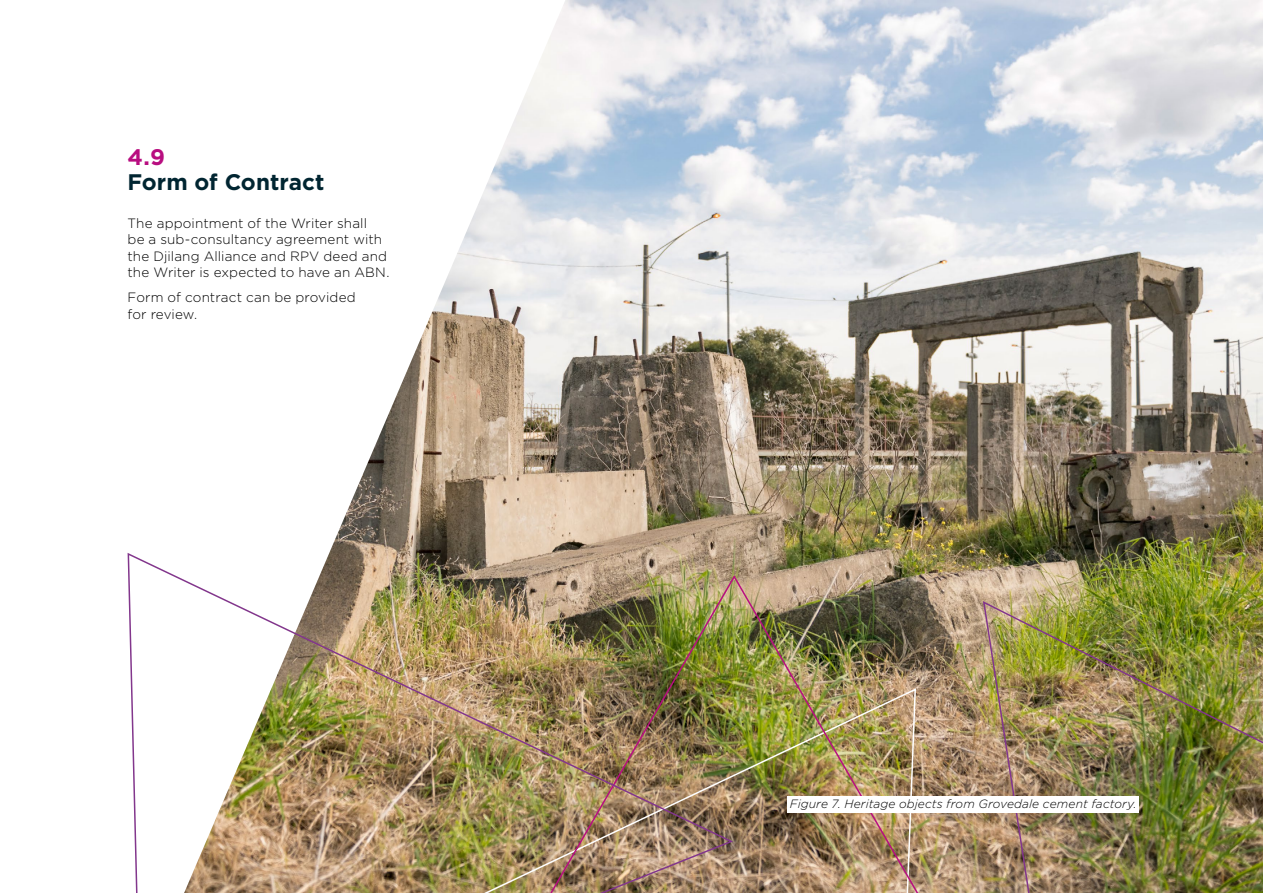
<style>
.page{position:relative;width:1263px;height:893px;background:#fff}
.page>*{position:absolute;margin:0;border:0;box-sizing:border-box;transform-origin:0 0}
.t1{font:700 22.5px "Gotham";color:#002531}
.t2{font:700 22.5px "Gotham";color:#b80e80}
.t3{font:300 13.5px/16.5px "Gotham";letter-spacing:.01em;color:#000}
.t4{font:italic 300 12px "Gotham";letter-spacing:.01em;color:#000}
</style>
<div class="page">
<img style="left:329px;top:0;width:934px;height:600px">
<img style="left:735px;top:574px;width:285px;height:319px">
<img style="left:127px;top:552px;width:608px;height:341px">
<img style="left:982px;top:600px;width:281px;height:293px">
<div style="left:788px;top:796px;width:351px;height:16px;background:#fff"></div>
<h1 class="t2" style="left:128px;top:142px;width:39px">4.9</h1>
<h1 class="t1" style="left:128px;top:167px;width:198px">Form of Contract</h1>
<p class="t3" style="left:128px;top:214px;width:263px">The appointment of the Writer shall<br>be a sub-consultancy agreement with the Djilang Alliance and RPV deed and the Writer is expected to have an ABN.</p>
<p class="t3" style="left:128px;top:289px;width:230px">Form of contract can be provided for review.</p>
<p class="t4" style="left:790px;top:796px;width:348px">Figure 7. Heritage objects from Grovedale cement factory.</p>
</div>
